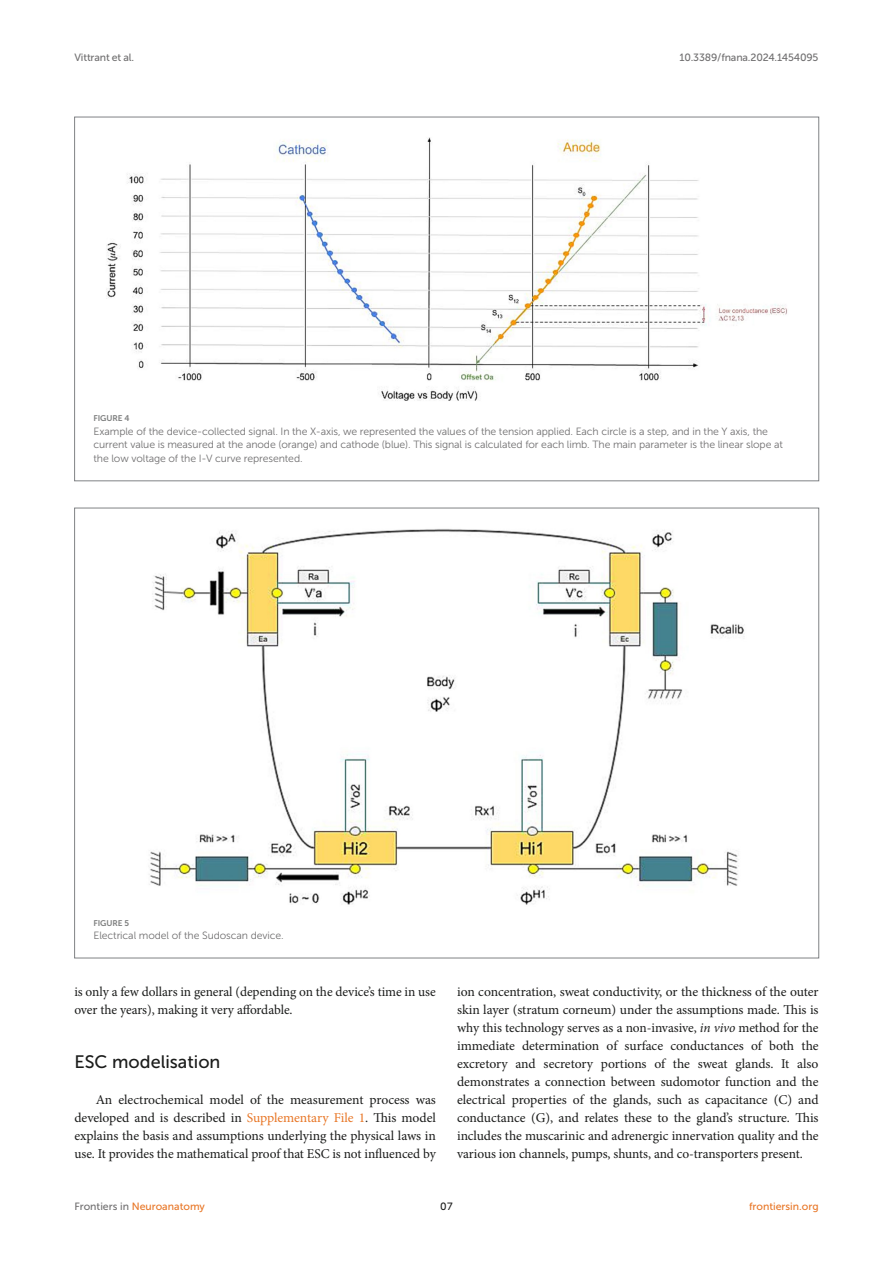
<style>
.page{position:relative;width:893px;height:1263px;background:#fff}
.page>*{position:absolute;margin:0;border:0;box-sizing:border-box;transform-origin:0 0}
.HEAD_2{font:18px "Museo Sans 500";color:#1b1c1b}
.TEXT_FLUSH{font:13.5px/18px "Minion Pro";letter-spacing:-.01em;color:#1b1c1b;text-align:justify}
.TEXT{font:13.5px/18px "Minion Pro";letter-spacing:-.005em;color:#1b1c1b}
.FIG_LEG{font:10.5px/13.5px "Museo Sans 300";letter-spacing:-.01em;color:#706f70}
.t1{font:10.5px "Museo Sans 500";letter-spacing:-.015em;color:#706f70}
.t2{font:10.5px "Museo Sans 500";color:#e87626}
.t3{font:10.5px "Museo Sans 500";color:#1b1c1b}
.FIG_HD{font:8.25px "Museo Sans 700";letter-spacing:-.01em;color:#7e7f7f}
.s1{color:#e87626}
.s2{font-style:italic}
.s3{color:#706f70}
</style>
<div class="page">
<img style="left:106px;top:137px;width:681px;height:264px">
<img style="left:149px;top:529px;width:596px;height:376px">
<p class="t1" style="left:74px;top:51px;width:61px">Vittrant et al.</p>
<p class="t1" style="left:679px;top:51px;width:141px">10.3389/fnana.2024.1454095</p>
<p class="FIG_HD" style="left:94px;top:414px;width:37px">FIGURE 4</p>
<p class="FIG_LEG" style="left:94px;top:425px;width:691px">Example of the device-collected signal. In the X-axis, we represented the values of the tension applied. Each circle is a step, and in the Y axis, the current value is measured at the anode (orange) and cathode (blue). This signal is calculated for each limb. The main parameter is the linear slope at the low voltage of the I-V curve represented.</p>
<p class="FIG_HD" style="left:94px;top:918px;width:37px">FIGURE 5</p>
<p class="FIG_LEG" style="left:94px;top:929px;width:192px">Electrical model of the Sudoscan device.</p>
<p class="TEXT" style="left:74px;top:983px;width:363px">is only a few dollars in general (depending on the device’s time in use over the years), making it very affordable.</p>
<p class="HEAD_2" style="left:74px;top:1052px;width:148px">ESC modelisation</p>
<p class="TEXT_FLUSH" style="left:74px;top:1091px;width:363px;text-indent:21px">An electrochemical model of the measurement process was developed and is described in <span class="s1">Supplementary File 1</span>. This model explains the basis and assumptions underlying the physical laws in use. It provides the mathematical proof that ESC is not influenced by</p>
<p class="TEXT_FLUSH" style="left:457px;top:983px;width:363px">ion concentration, sweat conductivity, or the thickness of the outer skin layer (stratum corneum) under the assumptions made. This is why this technology serves as a non-invasive, <span class="s2">in vivo</span> method for the immediate determination of surface conductances of both the excretory and secretory portions of the sweat glands. It also demonstrates a connection between sudomotor function and the electrical properties of the glands, such as capacitance (C) and conductance (G), and relates these to the gland’s structure. This includes the muscarinic and adrenergic innervation quality and the various ion channels, pumps, shunts, and co-transporters present.</p>
<p class="t2" style="left:74px;top:1200px;width:132px"><span class="s3">Frontiers in</span> Neuroanatomy</p>
<p class="t3" style="left:440px;top:1200px;width:14px">07</p>
<p class="t2" style="left:749px;top:1200px;width:71px">frontiersin.org</p>
</div>
